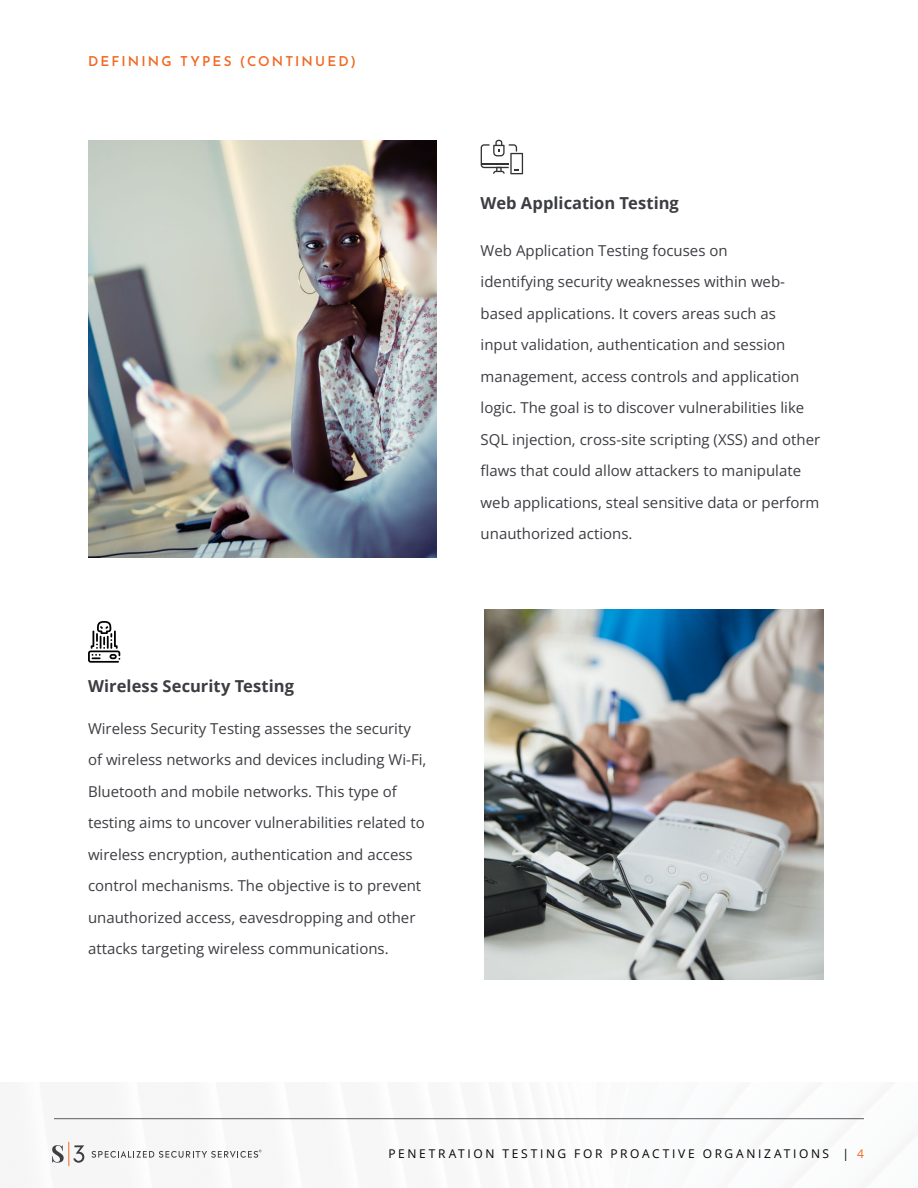
<style>
.page{position:relative;width:918px;height:1188px;background:#fff}
.page>*{position:absolute;margin:0;border:0;box-sizing:border-box;transform-origin:0 0}
.t1{font:700 16.5px "Open Sans";color:#3c3d42}
.t2{font:15px/31.5px "Open Sans";color:#3c3d42}
.t3{font:600 13.5px "Josefin Sans";letter-spacing:.16em;color:#f16923}
.t4{font:12px "Open Sans";letter-spacing:.22em;color:#000}
.s1{color:#f16923}
</style>
<div class="page">
<svg style="left:52px;top:1142px;width:32px;height:24px"></svg>
<svg style="left:92px;top:1150px;width:170px;height:8px"></svg>
<hr style="left:54px;top:1118px;width:810px;height:1px;background:#5b5b63">
<img style="left:484px;top:609px;width:340px;height:371px">
<img style="left:88px;top:141px;width:348px;height:417px">
<svg style="left:481px;top:140px;width:42px;height:34px"></svg>
<svg style="left:88px;top:621px;width:32px;height:42px"></svg>
<p class="t3" style="left:88px;top:50px;width:269px">DEFINING TYPES (CONTINUED)</p>
<p class="t1" style="left:481px;top:191px;width:200px">Web Application Testing</p>
<p class="t2" style="left:481px;top:234px;width:341px">Web Application Testing focuses on<br>identifying security weaknesses within web&shy;based applications. It covers areas such as<br>input validation, authentication and session management, access controls and application logic. The goal is to discover vulnerabilities like SQL injection, cross-site scripting (XSS) and other flaws that could allow attackers to manipulate web applications, steal sensitive data or perform unauthorized actions.</p>
<p class="t1" style="left:88px;top:674px;width:207px">Wireless Security Testing</p>
<p class="t2" style="left:88px;top:712px;width:340px">Wireless Security Testing assesses the security of wireless networks and devices including Wi-Fi, Bluetooth and mobile networks. This type of testing aims to uncover vulnerabilities related to wireless encryption, authentication and access control mechanisms. The objective is to prevent unauthorized access, eavesdropping and other attacks targeting wireless communications.</p>
<p class="t4" style="left:389px;top:1145px;width:477px">PENETRATION TESTING FOR PROACTIVE ORGANIZATIONS | <span class="s1">4</span></p>
</div>
